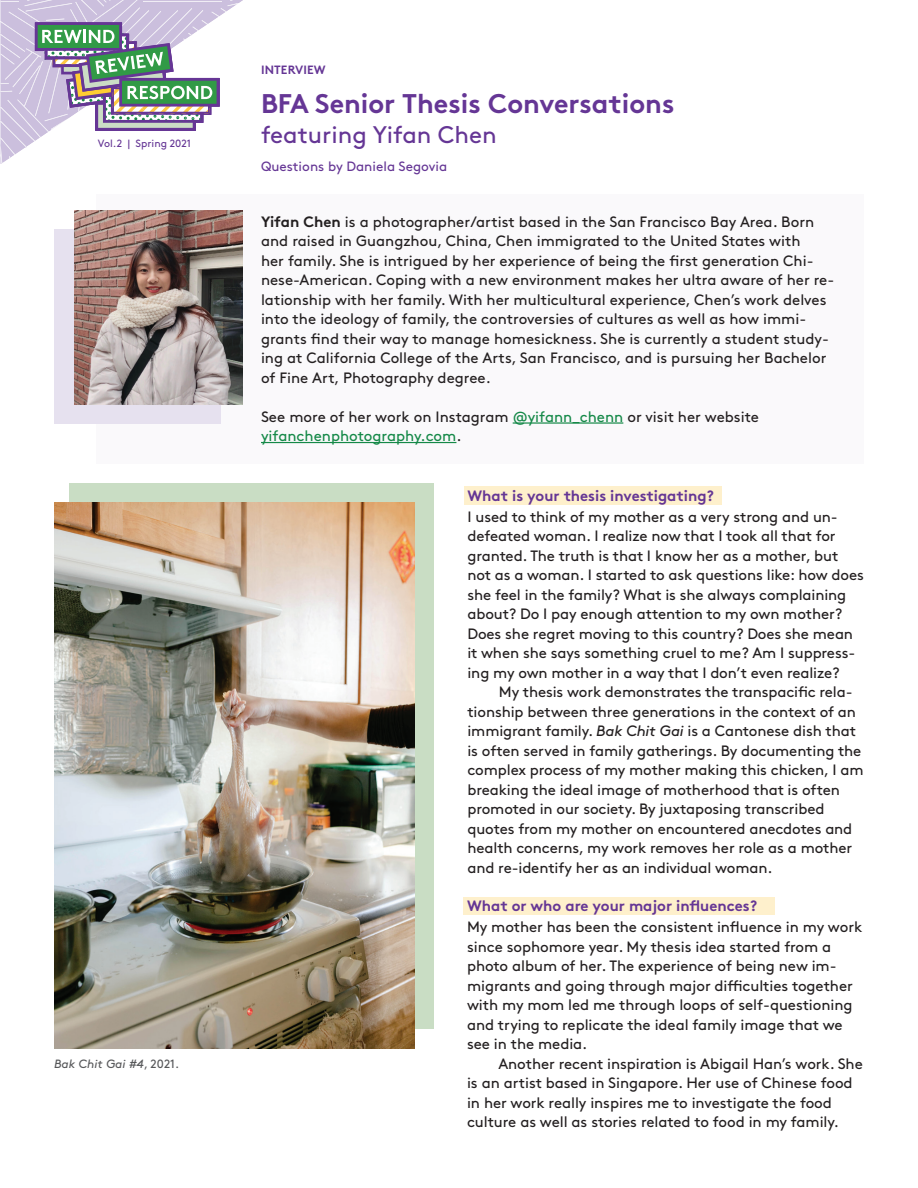
<style>
.page{position:relative;width:918px;height:1188px;background:#fff}
.page>*{position:absolute;margin:0;border:0;box-sizing:border-box;transform-origin:0 0}
.t1{font:700 27px "Brown Std";color:#653695}
.t2{font:24px "Brown Std";color:#653695}
.t3{font:15px/19.5px "Brown Std";letter-spacing:-.005em;color:#231f20}
.t4{font:700 15px "Brown Std";color:#653695}
.t5{font:13.5px "Brown Std";color:#653695}
.t6{font:italic 12px "Brown Std";letter-spacing:.005em;color:#57585a}
.t7{font:700 12px "Brown Std";letter-spacing:.01em;color:#653695}
.t8{font:10.5px "Brown Std";color:#653695}
.s1{font-style:normal}
.s2{font-weight:700}
.s3{color:#158948}
.s4{font-style:italic}
</style>
<div class="page">
<svg style="left:1px;top:0;width:242px;height:164px"></svg>
<div style="left:54px;top:230px;width:166px;height:194px;background:#e6e1ef"></div>
<div style="left:97px;top:194px;width:767px;height:270px;background:#faf9fb"></div>
<div style="left:69px;top:483px;width:364px;height:546px;background:#c9ddc4"></div>
<div style="left:463px;top:897px;width:311px;height:18px;background:#fef0cc"></div>
<div style="left:465px;top:486px;width:257px;height:18px;background:#fef0cc"></div>
<img style="left:75px;top:210px;width:168px;height:195px">
<img style="left:54px;top:502px;width:361px;height:546px">
<hr style="left:513px;top:422px;width:110px;height:2px;background:#158948">
<hr style="left:261px;top:442px;width:195px;height:1px;background:#158948">
<p class="t8" style="left:98px;top:138px;width:95px">Vol.2 | Spring 2021</p>
<p class="t6" style="left:54px;top:1057px;width:127px">Bak Chit Gai #4<span class="s1">, 2021.</span></p>
<p class="t7" style="left:261px;top:63px;width:66px">INTERVIEW</p>
<h1 class="t1" style="left:261px;top:87px;width:415px">BFA Senior Thesis Conversations</h1>
<h2 class="t2" style="left:261px;top:121px;width:237px">featuring Yifan Chen</h2>
<p class="t5" style="left:261px;top:159px;width:188px">Questions by Daniela Segovia</p>
<p class="t3" style="left:261px;top:212px;width:575px"><span class="s2">Yifan Chen</span> is a photographer/artist based in the San Francisco Bay Area. Born and raised in Guangzhou, China, Chen immigrated to the United States with<br>her family. She is intrigued by her experience of being the first generation Chi&shy;nese-American. Coping with a new environment makes her ultra aware of her re&shy;lationship with her family. With her multicultural experience, Chen’s work delves into the ideology of family, the controversies of cultures as well as how immi&shy;grants find their way to manage homesickness. She is currently a student study&shy;ing at California College of the Arts, San Francisco, and is pursuing her Bachelor of Fine Art, Photography degree.</p>
<p class="t3" style="left:261px;top:407px;width:500px">See more of her work on Instagram <span class="s3">@yifann_chenn</span> or visit her website <span class="s3">yifanchenphotography.com</span>.</p>
<p class="t4" style="left:467px;top:486px;width:248px">What is your thesis investigating?</p>
<p class="t3" style="left:467px;top:507px;width:398px">I used to think of my mother as a very strong and un&shy;defeated woman. I realize now that I took all that for granted. The truth is that I know her as a mother, but not as a woman. I started to ask questions like: how does she feel in the family? What is she always complaining about? Do I pay enough attention to my own mother?<br>Does she regret moving to this country? Does she mean it when she says something cruel to me? Am I suppress&shy;ing my own mother in a way that I don’t even realize?</p>
<p class="t3" style="left:467px;top:682px;width:398px;text-indent:31px">My thesis work demonstrates the transpacific rela&shy;tionship between three generations in the context of an immigrant family. <span class="s4">Bak Chit Gai</span> is a Cantonese dish that is often served in family gatherings. By documenting the complex process of my mother making this chicken, I am breaking the ideal image of motherhood that is often promoted in our society. By juxtaposing transcribed quotes from my mother on encountered anecdotes and health concerns, my work removes her role as a mother and re-identify her as an individual woman.</p>
<p class="t4" style="left:467px;top:897px;width:292px">What or who are your major influences?</p>
<p class="t3" style="left:467px;top:917px;width:397px">My mother has been the consistent influence in my work since sophomore year. My thesis idea started from a photo album of her. The experience of being new im&shy;migrants and going through major difficulties together with my mom led me through loops of self-questioning and trying to replicate the ideal family image that we see in the media.</p>
<p class="t3" style="left:467px;top:1054px;width:397px;text-indent:31px">Another recent inspiration is Abigail Han’s work. She is an artist based in Singapore. Her use of Chinese food in her work really inspires me to investigate the food culture as well as stories related to food in my family.</p>
</div>
